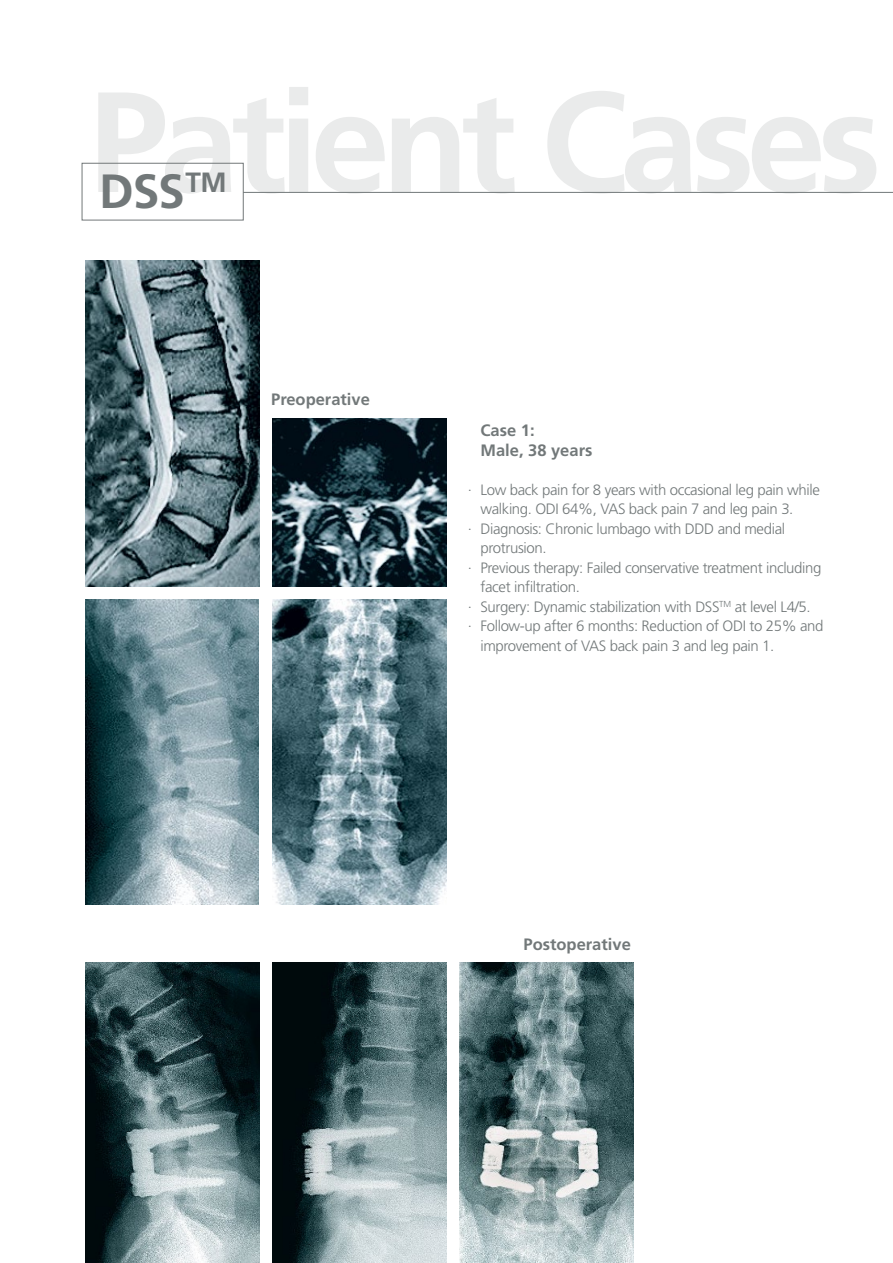
<style>
.page{position:relative;width:893px;height:1263px;background:#fff}
.page>*{position:absolute;margin:0;border:0;box-sizing:border-box;transform-origin:0 0}
.t1{font:700 142.5px "Frutiger";letter-spacing:-.055em;color:#eaebeb}
.t2{font:700 48px "Frutiger";color:#727879}
.t3{font:700 16.5px/19.5px "Frutiger";color:#727879}
.t4{font:300 15px "Frutiger";letter-spacing:-.025em;color:#727879}
</style>
<div class="page">
<hr style="left:243px;top:192px;width:650px;height:1px;background:#727879">
<div style="left:82px;top:163px;width:161px;height:57px;border:1px solid #727879"></div>
<img style="left:85px;top:261px;width:174px;height:326px">
<img style="left:272px;top:419px;width:174px;height:167px">
<img style="left:272px;top:963px;width:174px;height:300px">
<img style="left:85px;top:963px;width:174px;height:300px">
<img style="left:459px;top:963px;width:175px;height:300px">
<img style="left:85px;top:600px;width:174px;height:304px">
<img style="left:272px;top:600px;width:174px;height:304px">
<h1 class="t1" style="left:88px;top:59px;width:794px">Patient Cases</h1>
<h2 class="t2" style="left:99px;top:163px;width:129px">DSS<sup>TM</sup></h2>
<p class="t3" style="left:271px;top:390px;width:100px">Preoperative</p>
<p class="t3" style="left:480px;top:420px;width:113px">Case 1:<br>Male, 38 years</p>
<p class="t4" style="left:468px;top:481px;width:354px">· Low back pain for 8 years with occasional leg pain while</p>
<p class="t4" style="left:480px;top:500px;width:314px">walking. ODI 64%, VAS back pain 7 and leg pain 3.</p>
<p class="t4" style="left:468px;top:520px;width:319px">· Diagnosis: Chronic lumbago with DDD and medial</p>
<p class="t4" style="left:480px;top:539px;width:67px">protrusion.</p>
<p class="t4" style="left:468px;top:559px;width:355px">· Previous therapy: Failed conservative treatment including</p>
<p class="t4" style="left:480px;top:578px;width:101px">facet infiltration.</p>
<p class="t4" style="left:468px;top:598px;width:344px">· Surgery: Dynamic stabilization with DSS<sup>TM</sup> at level L4/5.</p>
<p class="t4" style="left:468px;top:617px;width:357px">· Follow-up after 6 months: Reduction of ODI to 25% and</p>
<p class="t4" style="left:480px;top:637px;width:295px">improvement of VAS back pain 3 and leg pain 1.</p>
<p class="t3" style="left:523px;top:934px;width:109px">Postoperative</p>
</div>
